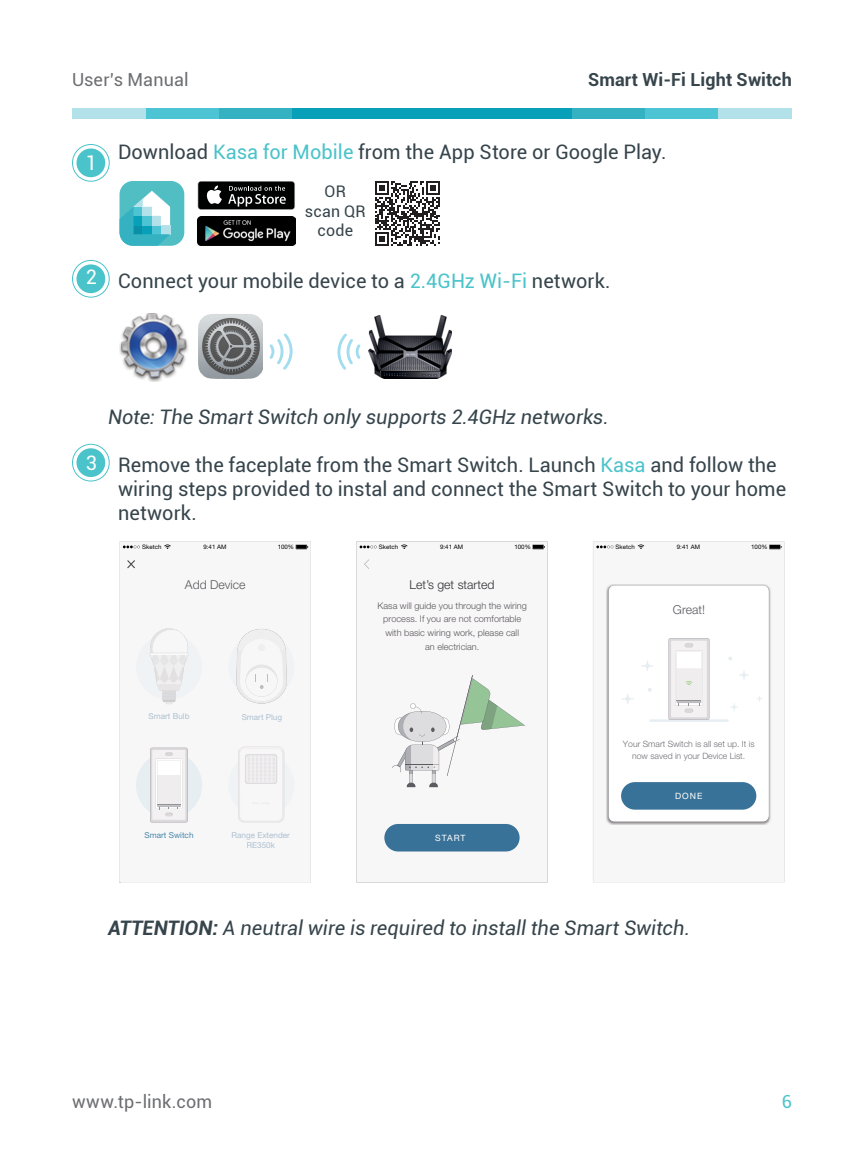
<style>
.page{position:relative;width:864px;height:1152px;background:#fff}
.page>*{position:absolute;margin:0;border:0;box-sizing:border-box;transform-origin:0 0}
.t1{font:20px/24px "Roboto";letter-spacing:.005em;color:#36444b}
.t2{font:italic 20px "Roboto";color:#36444b}
.t3{font:20px "Roboto";color:#fff}
.t4{font:18px "Roboto";letter-spacing:.005em;color:#6d6e71}
.t5{font:700 18px "Roboto";letter-spacing:.005em;color:#36444b}
.t6{font:18px "Roboto";color:#4ac3ca}
.t7{font:16px/19.2px "Roboto";letter-spacing:.015em;color:#36444b;text-align:center}
.t8{font:300 12.2px "Helvetica Neue LT Std";color:#59565c}
.t9{font:300 12.2px "Helvetica Neue LT Std";color:#2f2e33}
.t10{font:300 9.2px/13.8px "Helvetica Neue LT Std";color:#59565c;text-align:center}
.t11{font:300 8.6px/12.2px "Helvetica Neue LT Std";color:#6f6d74;text-align:center}
.t12{font:8.6px "Helvetica Neue LT Std";letter-spacing:.115em;color:#fff}
.t13{font:8.2px/9.8px "Helvetica Neue LT Std";color:#abc0d2;text-align:center}
.t14{font:8.2px "Helvetica Neue LT Std";color:#4787aa}
.t15{font:6.2px "Helvetica Neue";letter-spacing:.015em;color:#000}
.s1{color:#4ac3ca}
.s2{font-weight:700}
</style>
<div class="page">
<div style="left:572px;top:108px;width:73px;height:11px;background:#35b2c2"></div>
<div style="left:645px;top:108px;width:74px;height:11px;background:#4cc4d3"></div>
<div style="left:292px;top:108px;width:280px;height:11px;background:#07a0b8"></div>
<div style="left:219px;top:108px;width:73px;height:11px;background:#35b2c2"></div>
<div style="left:145px;top:108px;width:74px;height:11px;background:#4cc4d3"></div>
<div style="left:72px;top:108px;width:73px;height:11px;background:#b3e1ea"></div>
<div style="left:719px;top:108px;width:73px;height:11px;background:#b3e1ea"></div>
<img style="left:198px;top:217px;width:97px;height:28px">
<div style="left:198px;top:181px;width:97px;height:29px;background:#5d5f60;border-radius:3px"></div>
<div style="left:198px;top:182px;width:96px;height:27px;background:#000101;border-radius:3px"></div>
<svg style="left:206px;top:185px;width:16px;height:19px"></svg>
<svg style="left:228px;top:186px;width:58px;height:21px"></svg>
<svg style="left:375px;top:181px;width:65px;height:65px"></svg>
<div style="left:120px;top:181px;width:64px;height:65px;background:#51bec4;border-radius:14px"></div>
<svg style="left:120px;top:191px;width:50px;height:55px"></svg>
<img style="left:198px;top:314px;width:65px;height:65px">
<img style="left:120px;top:313px;width:68px;height:69px">
<img style="left:369px;top:315px;width:83px;height:64px">
<svg style="left:337px;top:333px;width:24px;height:37px"></svg>
<svg style="left:269px;top:333px;width:24px;height:37px"></svg>
<svg style="left:122px;top:542px;width:189px;height:340px"></svg>
<svg style="left:123px;top:546px;width:17px;height:2px"></svg>
<svg style="left:164px;top:544px;width:7px;height:5px"></svg>
<svg style="left:296px;top:544px;width:12px;height:5px"></svg>
<div style="left:242px;top:714px;width:40px;height:8px;background:#f8f7f7"></div>
<svg style="left:228px;top:629px;width:67px;height:76px"></svg>
<div style="left:232px;top:832px;width:58px;height:8px;background:#f8f7f7"></div>
<div style="left:247px;top:842px;width:28px;height:6px;background:#f8f7f7"></div>
<svg style="left:228px;top:747px;width:67px;height:76px"></svg>
<div style="left:149px;top:713px;width:40px;height:6px;background:#f8f7f7"></div>
<svg style="left:136px;top:628px;width:66px;height:76px"></svg>
<svg style="left:127px;top:560px;width:8px;height:8px"></svg>
<div style="left:136px;top:752px;width:66px;height:66px;background:#e7eef2;border-radius:33px"></div>
<svg style="left:150px;top:748px;width:38px;height:75px"></svg>
<svg style="left:356px;top:542px;width:192px;height:340px"></svg>
<svg style="left:360px;top:546px;width:17px;height:2px"></svg>
<svg style="left:401px;top:544px;width:7px;height:5px"></svg>
<svg style="left:532px;top:544px;width:13px;height:5px"></svg>
<div style="left:384px;top:824px;width:136px;height:28px;background:#397298;border-radius:14px"></div>
<svg style="left:364px;top:559px;width:5px;height:10px"></svg>
<svg style="left:392px;top:675px;width:133px;height:112px"></svg>
<svg style="left:593px;top:542px;width:188px;height:340px"></svg>
<svg style="left:596px;top:546px;width:17px;height:2px"></svg>
<svg style="left:638px;top:544px;width:6px;height:5px"></svg>
<svg style="left:769px;top:544px;width:13px;height:5px"></svg>
<img style="left:606px;top:584px;width:165px;height:241px">
<svg style="left:608px;top:585px;width:161px;height:237px"></svg>
<svg style="left:72px;top:144px;width:38px;height:38px"></svg>
<svg style="left:72px;top:260px;width:38px;height:38px"></svg>
<svg style="left:72px;top:444px;width:38px;height:38px"></svg>
<p class="t4" style="left:72px;top:67px;width:118px">User’s Manual</p>
<p class="t5" style="left:588px;top:67px;width:205px">Smart Wi-Fi Light Switch</p>
<p class="t3" style="left:86px;top:149px;width:13px">1</p>
<p class="t3" style="left:86px;top:263px;width:13px">2</p>
<p class="t1" style="left:118px;top:139px;width:550px">Download <span class="s1">Kasa for Mobile</span> from the App Store or Google Play.</p>
<p class="t7" style="left:305px;top:181px;width:62px">OR<br>scan QR code</p>
<p class="t1" style="left:118px;top:268px;width:494px">Connect your mobile device to a <span class="s1">2.4GHz Wi-Fi</span> network.</p>
<p class="t3" style="left:86px;top:449px;width:13px">3</p>
<p class="t2" style="left:108px;top:403px;width:502px">Note: The Smart Switch only supports 2.4GHz networks.</p>
<p class="t1" style="left:118px;top:452px;width:670px">Remove the faceplate from the Smart Switch. Launch <span class="s1">Kasa</span> and follow the wiring steps provided to instal and connect the Smart Switch to your home network.</p>
<p class="t15" style="left:142px;top:543px;width:21px">Sketch</p>
<p class="t15" style="left:203px;top:543px;width:25px">9:41 AM</p>
<p class="t15" style="left:278px;top:543px;width:18px">100%</p>
<p class="t8" style="left:185px;top:577px;width:62px">Add Device</p>
<p class="t15" style="left:379px;top:543px;width:21px">Sketch</p>
<p class="t15" style="left:440px;top:543px;width:25px">9:41 AM</p>
<p class="t15" style="left:515px;top:543px;width:18px">100%</p>
<p class="t9" style="left:410px;top:577px;width:86px">Let’s get started</p>
<p class="t10" style="left:378px;top:598px;width:151px">Kasa will guide you through the wiring process. If you are not comfortable with basic wiring work, please call<br>an electrician.</p>
<p class="t15" style="left:615px;top:543px;width:21px">Sketch</p>
<p class="t15" style="left:677px;top:543px;width:25px">9:41 AM</p>
<p class="t15" style="left:751px;top:543px;width:18px">100%</p>
<p class="t8" style="left:673px;top:602px;width:34px">Great!</p>
<p class="t13" style="left:149px;top:711px;width:42px">Smart Bulb</p>
<p class="t13" style="left:242px;top:712px;width:42px">Smart Plug</p>
<p class="t14" style="left:145px;top:830px;width:50px">Smart Switch</p>
<p class="t13" style="left:232px;top:830px;width:60px">Range Extender<br>RE350k</p>
<p class="t12" style="left:435px;top:833px;width:32px">START</p>
<p class="t11" style="left:623px;top:738px;width:133px">Your Smart Switch is all set up. It is now saved in your Device List.</p>
<p class="t12" style="left:675px;top:791px;width:29px">DONE</p>
<p class="t2" style="left:108px;top:914px;width:584px"><span class="s2">ATTENTION:</span> A neutral wire is required to install the Smart Switch.</p>
<p class="t4" style="left:72px;top:1088px;width:142px">www.tp-link.com</p>
<p class="t6" style="left:782px;top:1088px;width:12px">6</p>
</div>
